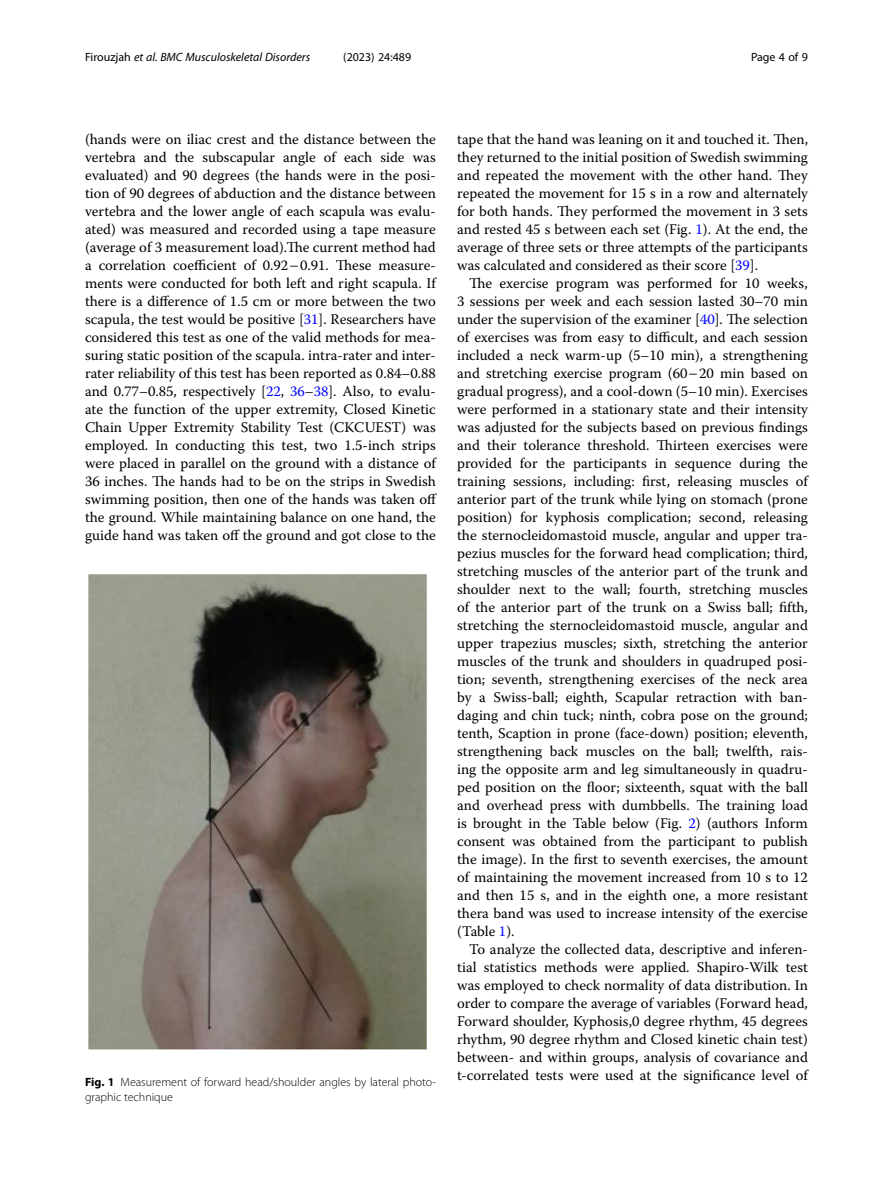
<style>
.page{position:relative;width:893px;height:1191px;background:#fff}
.page>*{position:absolute;margin:0;border:0;box-sizing:border-box;transform-origin:0 0}
.Body_Text_Indent{font:14.7px/18px "Warnock Pro";color:#000;text-align:justify}
.Figure_Caption{font:300 12px/15px "Myriad Pro";color:#000}
.t1{font:italic 12px "Myriad Pro";color:#000}
.t2{font:12px "Myriad Pro";color:#000}
.s1{font-style:normal}
.s2{color:#00f}
.s3{font-weight:700}
</style>
<div class="page">
<img style="left:88px;top:574px;width:339px;height:476px">
<p class="t1" style="left:85px;top:50px;width:227px"><span class="s1">Firouzjah</span> et al. BMC Musculoskeletal Disorders</p>
<p class="t2" style="left:343px;top:50px;width:70px">(2023) 24:489</p>
<p class="t2" style="left:751px;top:50px;width:58px">Page 4 of 9</p>
<p class="Body_Text_Indent" style="left:85px;top:130px;width:353px">(hands were on iliac crest and the distance between the vertebra and the subscapular angle of each side was evaluated) and 90 degrees (the hands were in the posi&shy;tion of 90 degrees of abduction and the distance between vertebra and the lower angle of each scapula was evalu&shy;ated) was measured and recorded using a tape measure (average of 3 measurement load).The current method had a correlation coefficient of 0.92−0.91. These measure&shy;ments were conducted for both left and right scapula. If there is a difference of 1.5 cm or more between the two scapula, the test would be positive [<span class="s2">31</span>]. Researchers have considered this test as one of the valid methods for mea&shy;suring static position of the scapula. intra-rater and inter&shy;rater reliability of this test has been reported as 0.84–0.88 and 0.77–0.85, respectively [<span class="s2">22</span>, <span class="s2">36</span>–<span class="s2">38</span>]. Also, to evalu&shy;ate the function of the upper extremity, Closed Kinetic Chain Upper Extremity Stability Test (CKCUEST) was employed. In conducting this test, two 1.5-inch strips were placed in parallel on the ground with a distance of 36 inches. The hands had to be on the strips in Swedish swimming position, then one of the hands was taken off the ground. While maintaining balance on one hand, the guide hand was taken off the ground and got close to the</p>
<p class="Body_Text_Indent" style="left:457px;top:130px;width:352px">tape that the hand was leaning on it and touched it. Then, they returned to the initial position of Swedish swimming and repeated the movement with the other hand. They repeated the movement for 15 s in a row and alternately for both hands. They performed the movement in 3 sets and rested 45 s between each set (Fig. <span class="s2">1</span>). At the end, the average of three sets or three attempts of the participants was calculated and considered as their score [<span class="s2">39</span>].</p>
<p class="Body_Text_Indent" style="left:457px;top:274px;width:352px;text-indent:12px">The exercise program was performed for 10 weeks, 3 sessions per week and each session lasted 30–70 min under the supervision of the examiner [<span class="s2">40</span>]. The selection of exercises was from easy to difficult, and each session included a neck warm-up (5–10 min), a strengthening and stretching exercise program (60−20 min based on gradual progress), and a cool-down (5–10 min). Exercises were performed in a stationary state and their intensity was adjusted for the subjects based on previous findings and their tolerance threshold. Thirteen exercises were provided for the participants in sequence during the training sessions, including: first, releasing muscles of anterior part of the trunk while lying on stomach (prone position) for kyphosis complication; second, releasing the sternocleidomastoid muscle, angular and upper tra&shy;pezius muscles for the forward head complication; third, stretching muscles of the anterior part of the trunk and shoulder next to the wall; fourth, stretching muscles of the anterior part of the trunk on a Swiss ball; fifth, stretching the sternocleidomastoid muscle, angular and upper trapezius muscles; sixth, stretching the anterior muscles of the trunk and shoulders in quadruped posi&shy;tion; seventh, strengthening exercises of the neck area by a Swiss-ball; eighth, Scapular retraction with ban&shy;daging and chin tuck; ninth, cobra pose on the ground; tenth, Scaption in prone (face-down) position; eleventh, strengthening back muscles on the ball; twelfth, rais&shy;ing the opposite arm and leg simultaneously in quadru&shy;ped position on the floor; sixteenth, squat with the ball and overhead press with dumbbells. The training load is brought in the Table below (Fig. <span class="s2">2</span>) (authors Inform consent was obtained from the participant to publish the image). In the first to seventh exercises, the amount of maintaining the movement increased from 10 s to 12 and then 15 s, and in the eighth one, a more resistant thera band was used to increase intensity of the exercise (Table <span class="s2">1</span>).</p>
<p class="Body_Text_Indent" style="left:457px;top:940px;width:352px;text-indent:12px">To analyze the collected data, descriptive and inferen&shy;tial statistics methods were applied. Shapiro-Wilk test was employed to check normality of data distribution. In order to compare the average of variables (Forward head, Forward shoulder, Kyphosis,0 degree rhythm, 45 degrees rhythm, 90 degree rhythm and Closed kinetic chain test) between- and within groups, analysis of covariance and t-correlated tests were used at the significance level of</p>
<p class="Figure_Caption" style="left:85px;top:1074px;width:352px"><span class="s3">Fig. 1</span> Measurement of forward head/shoulder angles by lateral photo&shy;graphic technique</p>
</div>
